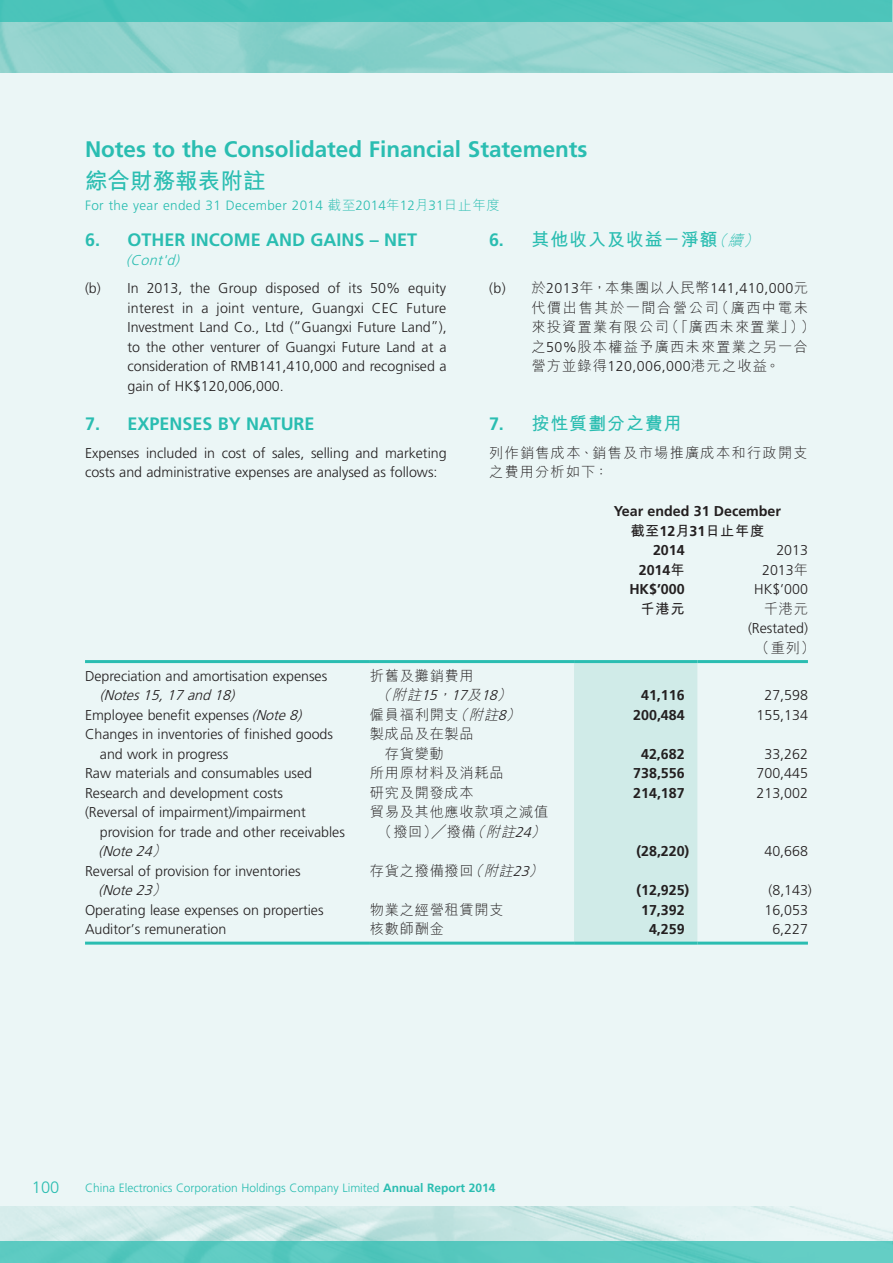
<style>
.page{position:relative;width:893px;height:1263px;background:#ebf6f6}
.page>*{position:absolute;margin:0;border:0;box-sizing:border-box;transform-origin:0 0}
.t1{font:700 22.5px "Frutiger LT Std";color:#2abdb1}
.t2{font:700 22.5px "M Hei HK";letter-spacing:.005em;color:#2abdb1}
.Heading_1{font:700 18px "Frutiger LT Std";color:#2abdb1}
.C_Heading_1{font:700 18px "M Hei HK";letter-spacing:.05em;color:#2abdb1}
.t3{font:300 16.5px "Frutiger LT Std";color:#2abdb1}
.Body_Text{font:300 14.25px/19.5px "Frutiger LT Std";color:#231f20}
.C_Body_Text{font:300 14.25px/19.5px "M Hei HK";letter-spacing:.085em;color:#231f20}
.Body_Text-2{font:300 14.25px/19.5px "M Hei HK";letter-spacing:.05em;color:#231f20}
.Body_Text-3{font:700 14.25px "Frutiger LT Std";color:#231f20}
.Body_Text-4{font:700 14.25px "M Hei HK";letter-spacing:.05em;color:#231f20}
.Heading_1-2{font:italic 300 14.25px "Frutiger LT Std";color:#2abdb1}
.t4{font:300 13.5px "Frutiger LT Std";letter-spacing:.03em;color:#2abdb1}
.t5{font:300 12px "Frutiger LT Std";color:#2abdb1}
.s1{font-family:"M Hei HK"}
.s2{font-family:"Frutiger LT Std"}
.s3{font-weight:300;font-style:italic;font-size:15px}
.s4{font-style:italic}
.s5{font-family:"Frutiger LT Std";font-style:italic}
.s6{font-family:"M Hei HK";font-style:italic}
.s7{font-weight:700}
</style>
<div class="page">
<img style="left:0;top:21px;width:893px;height:51px">
<img style="left:0;top:1206px;width:893px;height:36px">
<div style="left:0;top:0;width:893px;height:21px;background:#4ac3b9"></div>
<div style="left:0;top:1242px;width:893px;height:21px;background:linear-gradient(to right,#58c8bf,#5fccc3)"></div>
<svg style="left:892px;top:0;width:1px;height:21px"></svg>
<svg style="left:892px;top:1242px;width:1px;height:21px"></svg>
<div style="left:574px;top:663px;width:123px;height:279px;background:#d0ebe8"></div>
<hr style="left:85px;top:660px;width:285px;height:3px;background:#2abdb1">
<hr style="left:370px;top:660px;width:204px;height:3px;background:#2abdb1">
<hr style="left:574px;top:660px;width:123px;height:3px;background:#2abdb1">
<hr style="left:697px;top:660px;width:111px;height:3px;background:#2abdb1">
<hr style="left:85px;top:942px;width:285px;height:3px;background:#2abdb1">
<hr style="left:370px;top:942px;width:204px;height:3px;background:#2abdb1">
<hr style="left:574px;top:942px;width:123px;height:3px;background:#2abdb1">
<hr style="left:697px;top:942px;width:111px;height:3px;background:#2abdb1">
<h1 class="t1" style="left:85px;top:136px;width:504px">Notes to the Consolidated Financial Statements</h1>
<h1 class="t2" style="left:85px;top:164px;width:182px">綜合財務報表附註</h1>
<p class="t4" style="left:85px;top:198px;width:417px">For the year ended 31 December 2014 <span class="s1">截至</span>2014<span class="s1">年</span>12<span class="s1">月</span>31<span class="s1">日止年度</span></p>
<p class="Heading_1" style="left:85px;top:229px;width:334px">6. OTHER INCOME AND GAINS – NET</p>
<p class="Heading_1-2" style="left:126px;top:252px;width:59px">(Cont'd)</p>
<p class="Body_Text" style="left:128px;top:279px;width:321px;text-align:justify;text-indent:-43px">(b) In 2013, the Group disposed of its 50% equity interest in a joint venture, Guangxi CEC Future Investment Land Co., Ltd (“Guangxi Future Land”), to the other venturer of Guangxi Future Land at a consideration of RMB141,410,000 and recognised a gain of HK$120,006,000.</p>
<p class="Heading_1" style="left:85px;top:413px;width:231px">7. EXPENSES BY NATURE</p>
<p class="Body_Text" style="left:85px;top:443px;width:363px">Expenses included in cost of sales, selling and marketing costs and administrative expenses are analysed as follows:</p>
<p class="C_Heading_1" style="left:489px;top:226px;width:275px"><span class="s2">6.</span> 其他收入及收益－淨額<span class="s3">（續）</span></p>
<p class="C_Body_Text" style="left:531px;top:278px;width:285px;text-indent:-43px"><span class="s2">(b)</span> 於<span class="s2">2013</span>年，本集團以人民幣<span class="s2">141,410,000</span>元代價出售其於一間合營公司（廣西中電未來投資置業有限公司（「廣西未來置業」））之<span class="s2">50%</span>股本權益予廣西未來置業之另一合營方並錄得<span class="s2">120,006,000</span>港元之收益。</p>
<p class="C_Heading_1" style="left:489px;top:410px;width:194px"><span class="s2">7.</span> 按性質劃分之費用</p>
<p class="C_Body_Text" style="left:489px;top:443px;width:320px">列作銷售成本、銷售及市場推廣成本和行政開支之費用分析如下：</p>
<p class="Body_Text-3" style="left:614px;top:503px;width:169px">Year ended 31 December</p>
<p class="Body_Text-4" style="left:630px;top:520px;width:136px">截至<span class="s2">12</span>月<span class="s2">31</span>日止年度</p>
<p class="Body_Text-3" style="left:653px;top:542px;width:33px">2014</p>
<p class="Body_Text" style="left:776px;top:541px;width:33px">2013</p>
<p class="Body_Text-3" style="left:639px;top:561px;width:47px">2014<span class="s1">年</span></p>
<p class="Body_Text" style="left:762px;top:560px;width:47px">2013<span class="s1">年</span></p>
<p class="Body_Text-3" style="left:629px;top:581px;width:57px">HK$’000</p>
<p class="Body_Text" style="left:754px;top:580px;width:55px">HK$’000</p>
<p class="Body_Text-4" style="left:640px;top:598px;width:46px">千港元</p>
<p class="Body_Text-2" style="left:764px;top:599px;width:46px">千港元</p>
<p class="Body_Text" style="left:748px;top:619px;width:61px">(Restated)</p>
<p class="Body_Text-2" style="left:755px;top:638px;width:61px">（重列）</p>
<p class="Body_Text" style="left:100px;top:666px;width:229px;text-indent:-15px">Depreciation and amortisation expenses <span class="s4">(Notes 15, 17 and 18)</span></p>
<p class="Body_Text-2" style="left:376px;top:666px;width:140px;text-indent:-6px">折舊及攤銷費用<br><span class="s4">（附註</span><span class="s5">15</span><span class="s4">，</span><span class="s5">17</span><span class="s4">及</span><span class="s5">18</span><span class="s4">）</span></p>
<p class="Body_Text-3" style="left:641px;top:687px;width:45px">41,116</p>
<p class="Body_Text" style="left:764px;top:686px;width:45px">27,598</p>
<p class="Body_Text" style="left:85px;top:705px;width:222px">Employee benefit expenses <span class="s4">(Note8)</span></p>
<p class="Body_Text-2" style="left:370px;top:705px;width:155px">僱員福利開支<span class="s4">（附註</span><span class="s5">8</span><span class="s4">）</span></p>
<p class="Body_Text-3" style="left:633px;top:706px;width:53px">200,484</p>
<p class="Body_Text" style="left:757px;top:705px;width:53px">155,134</p>
<p class="Body_Text" style="left:100px;top:725px;width:235px;text-indent:-15px">Changes in inventories of finished goods and work in progress</p>
<p class="Body_Text-2" style="left:385px;top:724px;width:90px;text-indent:-15px">製成品及在製品存貨變動</p>
<p class="Body_Text-3" style="left:641px;top:745px;width:45px">42,682</p>
<p class="Body_Text" style="left:764px;top:744px;width:45px">33,262</p>
<p class="Body_Text" style="left:85px;top:764px;width:229px">Raw materials and consumables used</p>
<p class="Body_Text-2" style="left:370px;top:763px;width:135px">所用原材料及消耗品</p>
<p class="Body_Text-3" style="left:633px;top:765px;width:53px">738,556</p>
<p class="Body_Text" style="left:757px;top:764px;width:53px">700,445</p>
<p class="Body_Text" style="left:85px;top:783px;width:200px">Research and development costs</p>
<p class="Body_Text-2" style="left:370px;top:783px;width:105px">研究及開發成本</p>
<p class="Body_Text-3" style="left:633px;top:784px;width:53px">214,187</p>
<p class="Body_Text" style="left:757px;top:783px;width:53px">213,002</p>
<p class="Body_Text" style="left:98px;top:803px;width:248px;text-indent:-13px">(Reversal of impairment)/impairment provision for trade and other receivables <span class="s4">(Note 24</span><span class="s6">）</span></p>
<p class="Body_Text-2" style="left:370px;top:802px;width:180px;text-align:center">貿易及其他應收款項之減值（撥回）╱撥備<span class="s4">（附註</span><span class="s5">24</span><span class="s4">）</span></p>
<p class="Body_Text-3" style="left:636px;top:843px;width:54px">(28,220)</p>
<p class="Body_Text" style="left:764px;top:842px;width:45px">40,668</p>
<p class="Body_Text" style="left:98px;top:861px;width:204px;text-indent:-13px">Reversal of provision for inventories <span class="s4">(Note 23</span><span class="s6">）</span></p>
<p class="Body_Text-2" style="left:370px;top:861px;width:178px">存貨之撥備撥回<span class="s4">（附註</span><span class="s5">23</span><span class="s4">）</span></p>
<p class="Body_Text-3" style="left:636px;top:882px;width:54px">(12,925)</p>
<p class="Body_Text" style="left:768px;top:881px;width:45px">(8,143)</p>
<p class="Body_Text" style="left:85px;top:900px;width:240px">Operating lease expenses on properties</p>
<p class="Body_Text-2" style="left:370px;top:900px;width:135px">物業之經營租賃開支</p>
<p class="Body_Text-3" style="left:641px;top:901px;width:45px">17,392</p>
<p class="Body_Text" style="left:764px;top:900px;width:45px">16,053</p>
<p class="Body_Text" style="left:85px;top:920px;width:143px">Auditor’s remuneration</p>
<p class="Body_Text-2" style="left:370px;top:919px;width:75px">核數師酬金</p>
<p class="Body_Text-3" style="left:649px;top:921px;width:37px">4,259</p>
<p class="Body_Text" style="left:772px;top:920px;width:37px">6,227</p>
<p class="t3" style="left:32px;top:1177px;width:29px">100</p>
<p class="t5" style="left:85px;top:1181px;width:412px">China Electronics Corporation Holdings Company Limited <span class="s7">Annual Report 2014</span></p>
</div>
